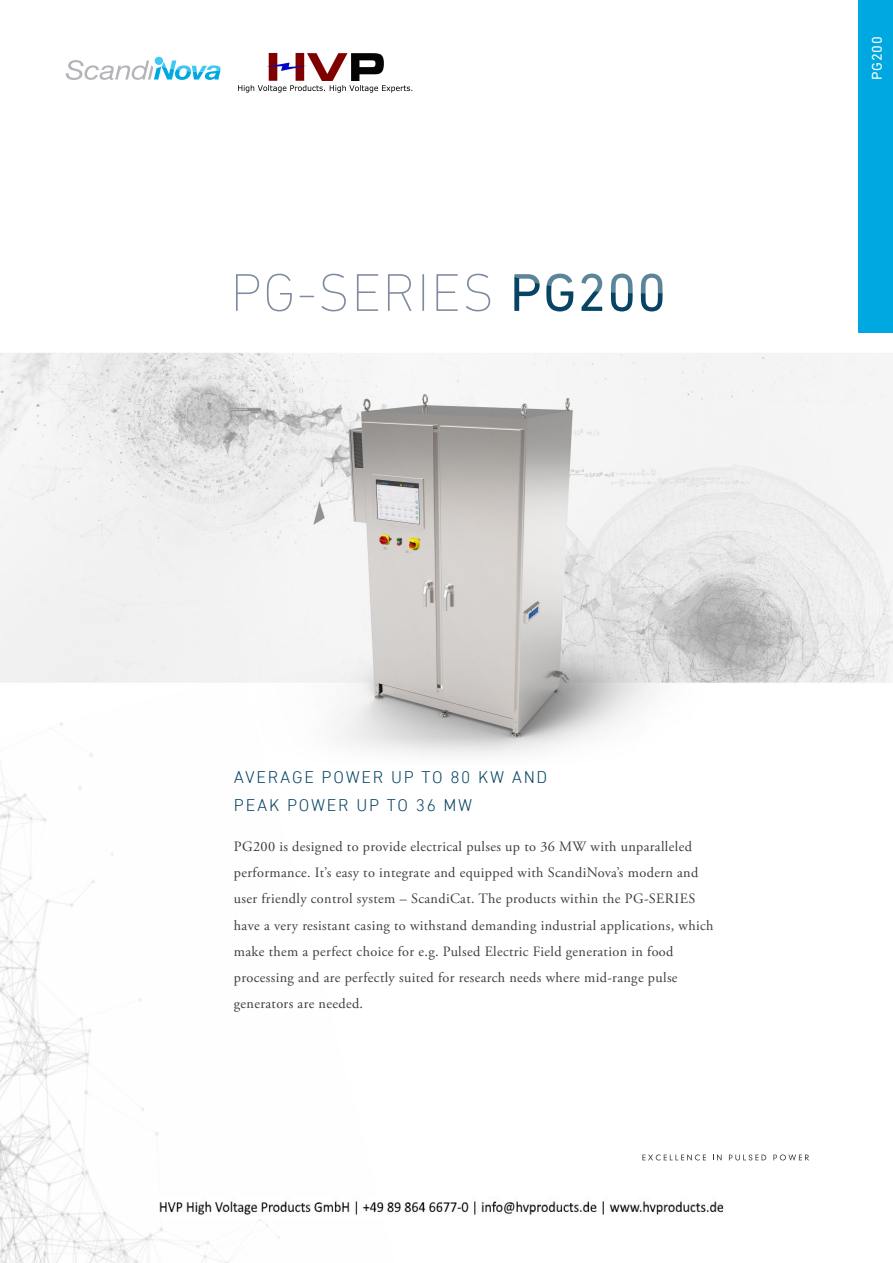
<style>
.page{position:relative;width:893px;height:1263px;background:#fff}
.page>*{position:absolute;margin:0;border:0;box-sizing:border-box;transform-origin:0 0}
.t1{font:200 54px "DIN Next LT Pro";letter-spacing:.025em;color:#7f8ba1}
.t2{font:300 17.25px/27.8px "DIN Next LT Pro";letter-spacing:.1em;color:#074463}
.t3{font:14.25px/26.2px "Adobe Garamond Pro";letter-spacing:.025em;color:#3e3e3f}
.t4{font:14.25px "DIN Next LT Pro";letter-spacing:.06em;color:#fff}
.s1{font-weight:400;color:#074463}
</style>
<div class="page">
<div style="left:155px;top:57px;width:8px;height:8px;background:#40c7f4;border-radius:50%"></div>
<svg style="left:66px;top:60px;width:155px;height:20px"></svg>
<div style="left:859px;top:0;width:34px;height:332px;background:#00a8e2"></div>
<svg style="left:642px;top:1154px;width:64px;height:6px"></svg>
<svg style="left:713px;top:1154px;width:9px;height:6px"></svg>
<svg style="left:729px;top:1154px;width:37px;height:6px"></svg>
<svg style="left:773px;top:1154px;width:36px;height:6px"></svg>
<img style="left:0;top:353px;width:893px;height:402px">
<img style="left:0;top:675px;width:397px;height:588px">
<img style="left:238px;top:53px;width:175px;height:40px">
<img style="left:160px;top:1197px;width:564px;height:21px">
<h1 class="t1" style="left:230px;top:262px;width:437px">PG-SERIES <span class="s1">PG200</span></h1>
<p class="t4" style="left:869px;top:80px;width:45px;rotate:-90deg">PG200</p>
<p class="t2" style="left:234px;top:763px;width:315px">AVERAGE POWER UP TO 80 KW AND<br>PEAK POWER UP TO 36 MW</p>
<p class="t3" style="left:234px;top:834px;width:481px">PG200 is designed to provide electrical pulses up to 36 MW with unparalleled performance. It’s easy to integrate and equipped with ScandiNova’s modern and user friendly control system – ScandiCat. The products within the PG-SERIES have a very resistant casing to withstand demanding industrial applications, which make them a perfect choice for e.g. Pulsed Electric Field generation in food processing and are perfectly suited for research needs where mid-range pulse generators are needed.</p>
</div>
